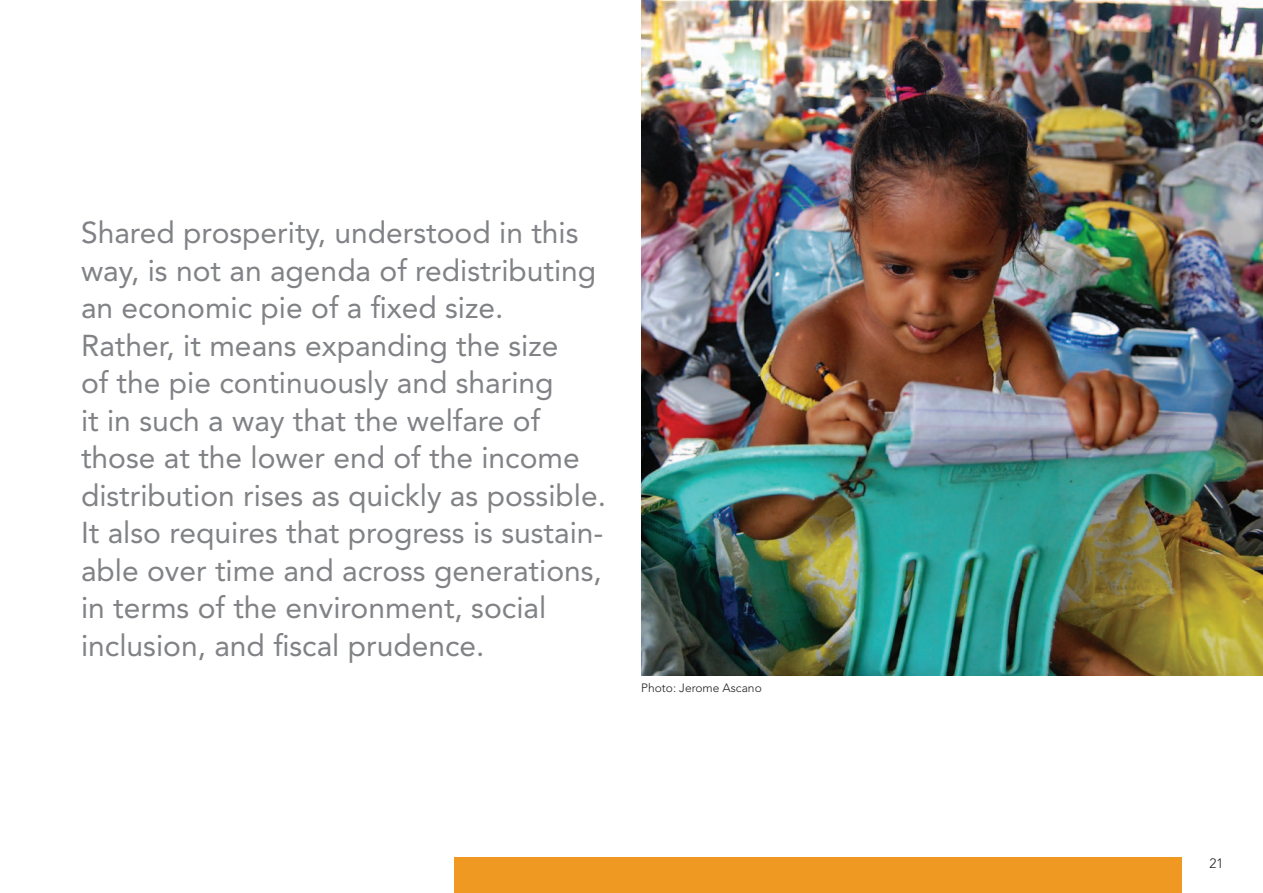
<style>
.page{position:relative;width:1263px;height:893px;background:#fff}
.page>*{position:absolute;margin:0;border:0;box-sizing:border-box;transform-origin:0 0}
._0_highlighted{font:30px/37.5px "Avenir LT Std";color:#808285}
.t1{font:300 13.5px "Avenir LT Std";color:#231f20}
.photo{font:300 12px "Avenir LT Std";color:#231f20}
</style>
<div class="page">
<div style="left:454px;top:857px;width:728px;height:36px;background:#f09922"></div>
<img style="left:641px;top:0;width:622px;height:675px">
<p class="_0_highlighted" style="left:81px;top:214px;width:527px">Shared prosperity, understood in this way, is not an agenda of redistributing an economic pie of a fixed size.<br>Rather, it means expanding the size<br>of the pie continuously and sharing<br>it in such a way that the welfare of those at the lower end of the income distribution rises as quickly as possible.<br>It also requires that progress is sustain&shy;able over time and across generations, in terms of the environment, social inclusion, and fiscal prudence.</p>
<p class="photo" style="left:641px;top:680px;width:122px">Photo: Jerome Ascano</p>
<p class="t1" style="left:1209px;top:855px;width:16px">21</p>
</div>
